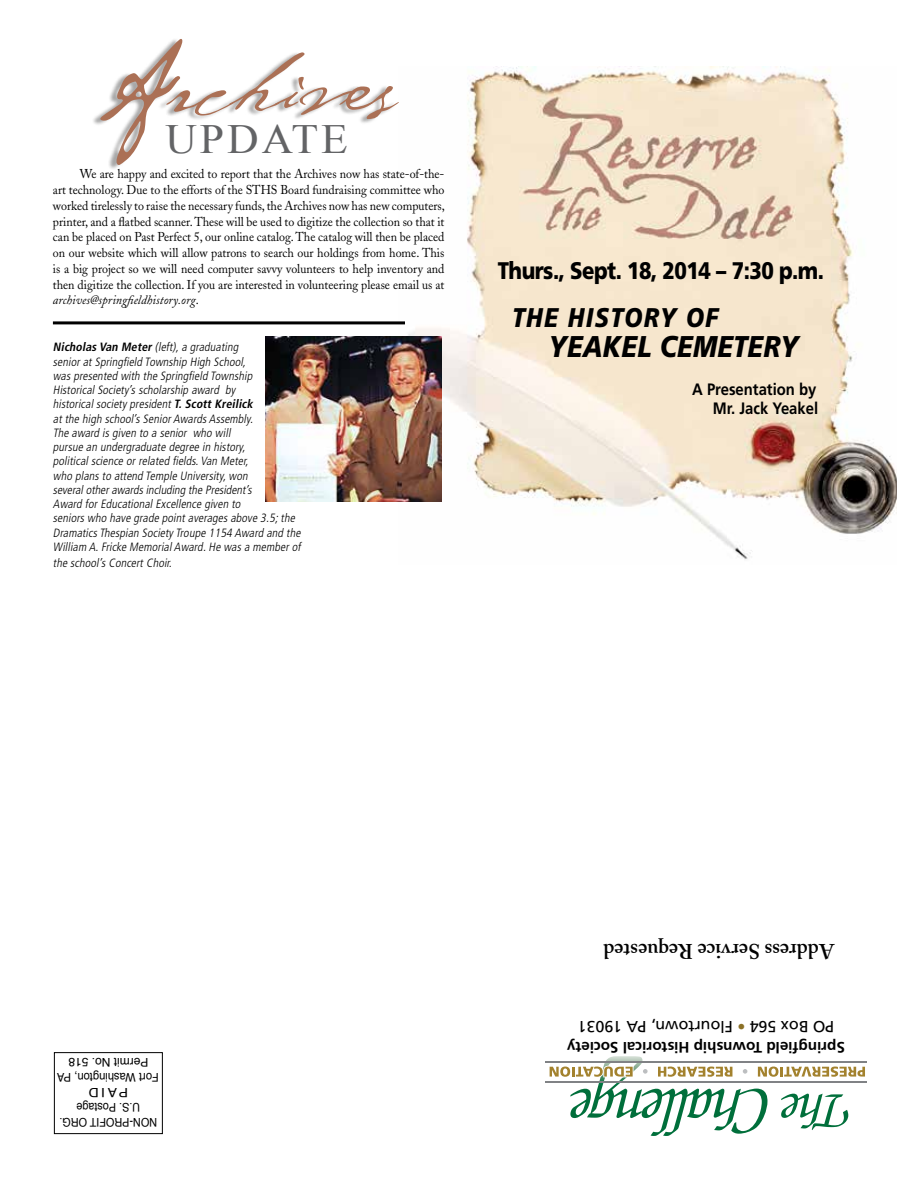
<style>
.page{position:relative;width:918px;height:1188px;background:#fff}
.page>*{position:absolute;margin:0;border:0;box-sizing:border-box;transform-origin:0 0}
.t1{font:99px "P22 Cezanne";letter-spacing:-.01em;color:#ab7055;scale:1.11 1}
.t2{font:41.55px "Times New Roman";letter-spacing:.07em;color:#636466;scale:1.05 1}
.t3{font:italic 900 30px "Frutiger";letter-spacing:.01em;color:#000;scale:.85 1}
.t4{font:italic 900 27px "Frutiger";letter-spacing:.06em;color:#000;scale:.85 1}
.t5{font:900 24px "Frutiger";letter-spacing:-.025em;color:#000;scale:.85 1}
.t6{font:600 21px "Adobe Caslon";color:#000}
.t7{font:700 16.5px/19.5px "Frutiger";color:#000;text-align:right;scale:.9 1}
.t8{font:16.05px "Frutiger";color:#000}
.t9{font:700 15.15px "Frutiger";color:#000}
.t10{font:12.75px/15.8px "Adobe Caslon";color:#000;text-align:justify;scale:.94 1}
.t11{font:12.75px "Helvetica";color:#000;scale:1.1 1}
.t12{font:italic 300 condensed 12px/14.2px "Frutiger";color:#000}
.t13{font:12px/15px "Helvetica";color:#000;text-align:center;scale:.93 1}
.t14{font:12px/15px "Helvetica";color:#000;text-align:center;scale:.9 1}
.s1{font-size:104.85px}
.s2{font-style:italic}
.s3{font-weight:700}
.s4{color:#8b7026}
</style>
<div class="page">
<hr style="left:546px;top:1081px;width:321px;height:2px;background:#808285">
<svg style="left:549px;top:1056px;width:316px;height:80px"></svg>
<hr style="left:546px;top:1061px;width:321px;height:2px;background:#808285">
<div style="left:54px;top:1052px;width:109px;height:82px;border:1px solid #000"></div>
<img style="left:399px;top:67px;width:498px;height:493px">
<div style="left:91px;top:37px;width:306px;height:133px;background:#000;opacity:.35"></div>
<img style="left:266px;top:336px;width:176px;height:166px">
<hr style="left:53px;top:321px;width:352px;height:3px;background:#000">
<h1 class="t1" style="left:95px;top:17px;width:273px"><span class="s1">A</span>rchives</h1>
<h2 class="t2" style="left:165px;top:111px;width:175px">UPDATE</h2>
<p class="t10" style="left:53px;top:166px;width:419px;text-indent:27px">We are happy and excited to report that the Archives now has state-of-the&shy;art technology. Due to the efforts of the STHS Board fundraising committee who worked tirelessly to raise the necessary funds, the Archives now has new computers, printer, and a flatbed scanner. These will be used to digitize the collection so that it can be placed on Past Perfect 5, our online catalog. The catalog will then be placed on our website which will allow patrons to search our holdings from home. This is a big project so we will need computer savvy volunteers to help inventory and then digitize the collection. If you are interested in volunteering please email us at <span class="s2">archives@springfieldhistory.org</span>.</p>
<p class="t12" style="left:53px;top:340px;width:252px"><span class="s3">Nicholas Van Meter</span>(left),a graduating senioratSpringfield Township High School, waspresented with the Springfield Township HistoricalSociety’sscholarship award by historicalsociety president<span class="s3">T.Scott Kreilick<br></span>atthe high school’sSeniorAwardsAssembly.<br>The award isgiven to a senior who will<br>pursue an undergraduate degree in history, politicalscience orrelated fields.Van Meter,<br>who plansto attend Temple University,won severalotherawardsincluding the President’s<br>Award forEducationalExcellence given to<br>seniorswho have grade pointaveragesabove 3.5;the DramaticsThespian Society Troupe 1154 Award and the William A.Fricke MemorialAward.He wasa memberof</p>
<p class="t12" style="left:53px;top:556px;width:123px">the school’sConcertChoir.</p>
<h3 class="t5" style="left:498px;top:256px;width:385px">Thurs., Sept. 18, 2014 – 7:30 p.m.</h3>
<h3 class="t4" style="left:512px;top:301px;width:244px">THE HISTORY OF</h3>
<h3 class="t3" style="left:548px;top:329px;width:296px">YEAKEL CEMETERY</h3>
<h3 class="t7" style="left:692px;top:379px;width:142px">A Presentation by<br>Mr. Jack Yeakel</h3>
<p class="t13" style="left:159px;top:1085px;width:111px;rotate:-180deg">Fort Washington, PA<br>Permit No. 518</p>
<p class="t11" style="left:128px;top:1103px;width:37px;rotate:-180deg">PAID</p>
<p class="t14" style="left:157px;top:1130px;width:110px;rotate:-180deg">NON-PROFIT ORG.<br>U.S. Postage</p>
<h3 class="t6" style="left:834px;top:964px;width:233px;rotate:-180deg">Address Service Requested</h3>
<h3 class="t8" style="left:834px;top:1036px;width:258px;rotate:-180deg">PO Box 564 <span class="s4">•</span> Flourtown, PA 19031</h3>
<p class="t9" style="left:845px;top:1056px;width:279px;rotate:-180deg">Springfield Township Historical Society</p>
</div>
